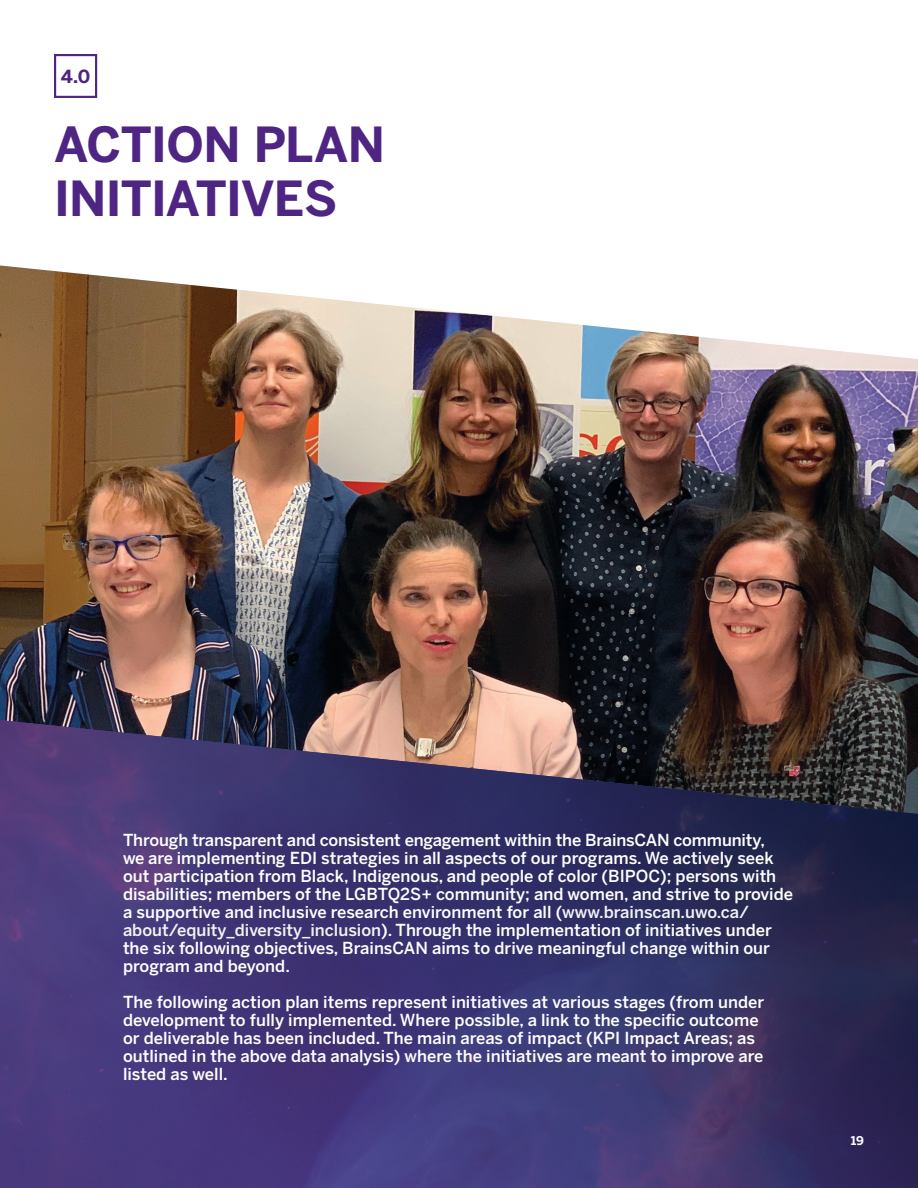
<style>
.page{position:relative;width:918px;height:1188px;background:#fff}
.page>*{position:absolute;margin:0;border:0;box-sizing:border-box;transform-origin:0 0}
.Section_Titles{font:700 48px/54px "Benton Sans";letter-spacing:-.015em;color:#4e2582}
.Section_Titles-2{font:700 18px "Benton Sans";color:#4e2582}
.t1{font:500 16.5px/18px "Benton Sans";color:#fff}
.t2{font:700 12px "Benton Sans";color:#fff}
.s1{color:#f2f3f4}
</style>
<div class="page">
<img style="left:0;top:266px;width:918px;height:454px">
<img style="left:0;top:720px;width:918px;height:468px">
<div style="left:54px;top:54px;width:43px;height:44px;border:2px solid #4e2582"></div>
<p class="Section_Titles-2" style="left:61px;top:66px;width:31px">4.0</p>
<p class="Section_Titles" style="left:54px;top:117px;width:333px">ACTION PLAN<br>INITIATIVES</p>
<p class="t1" style="left:123px;top:831px;width:672px">Through transparent and consistent engagement within the BrainsCAN community,<br>we are implementing EDI strategies in all aspects of our programs. We actively seek out participation from Black, Indigenous, and people of color (BIPOC); persons with disabilities; members of the LGBTQ2S+ community; and women, and strive to provide a supportive and inclusive research environment for all (<span class="s1">www.brainscan.uwo.ca/ about/equity_diversity_inclusion</span>). Through the implementation of initiatives under the six following objectives, BrainsCAN aims to drive meaningful change within our program and beyond.</p>
<p class="t1" style="left:123px;top:993px;width:643px">The following action plan items represent initiatives at various stages (from under development to fully implemented. Where possible, a link to the specific outcome or deliverable has been included. The main areas of impact (KPI Impact Areas; as outlined in the above data analysis) where the initiatives are meant to improve are listed as well.</p>
<p class="t2" style="left:851px;top:1133px;width:15px">19</p>
</div>
